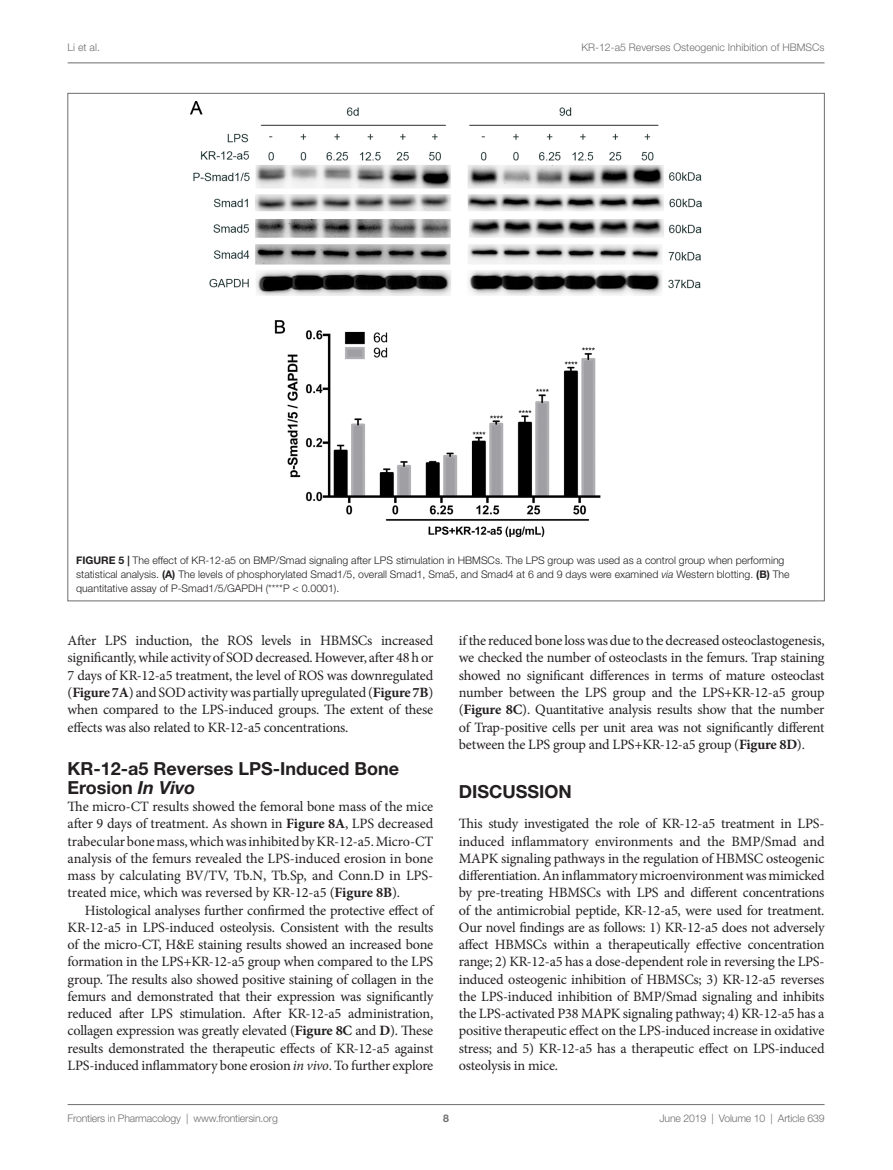
<style>
.page{position:relative;width:893px;height:1170px;background:#fff}
.page>*{position:absolute;margin:0;border:0;box-sizing:border-box;transform-origin:0 0}
._2{font:700 18px/18.8px "Helvetica Neue LT Std";color:#231f20}
._1{font:700 18px "Helvetica Neue LT Std";color:#231f20}
.T1{font:14.25px/17.2px "Minion Pro";letter-spacing:-.015em;color:#231f20;text-align:justify}
.T{font:14.25px/17.2px "Minion Pro";letter-spacing:-.015em;color:#231f20;text-align:justify}
.FC{font:300 10.5px/14.2px "Helvetica Neue LT Std";color:#231f20}
.t1{font:300 10.5px "Helvetica Neue LT Std";letter-spacing:-.015em;color:#6c6d70}
.t2{font:700 10.5px "Helvetica Neue LT Std";color:#6c6d70}
.s1{font-weight:700}
.s2{font-style:italic}
</style>
<div class="page">
<hr style="left:68px;top:63px;width:756px;height:1px;background:#6c6d70">
<hr style="left:68px;top:1104px;width:756px;height:1px;background:#6c6d70">
<img style="left:191px;top:102px;width:510px;height:435px">
<p class="t1" style="left:68px;top:41px;width:34px">Li et al.</p>
<p class="t1" style="left:581px;top:41px;width:245px">KR-12-a5 Reverses Osteogenic Inhibition of HBMSCs</p>
<p class="FC" style="left:76px;top:553px;width:715px"><span class="s1">FIGURE 5 |</span> The effect of KR-12-a5 on BMP/Smad signaling after LPS stimulation in HBMSCs. The LPS group was used as a control group when performing statistical analysis. <span class="s1">(A)</span> The levels of phosphorylated Smad1/5, overall Smad1, Sma5, and Smad4 at 6 and 9 days were examined <span class="s2">via</span> Western blotting. <span class="s1">(B)</span> The quantitative assay of P-Smad1/5/GAPDH (****P &lt; 0.0001).</p>
<p class="T1" style="left:68px;top:632px;width:367px">After LPS induction, the ROS levels in HBMSCs increased significantly, while activity of SOD decreased. However, after 48 h or 7 days of KR-12-a5 treatment, the level of ROS was downregulated (<span class="s1">Figure 7A</span>) and SOD activity was partially upregulated (<span class="s1">Figure 7B</span>) when compared to the LPS-induced groups. The extent of these effects was also related to KR-12-a5 concentrations.</p>
<p class="_2" style="left:68px;top:758px;width:333px">KR-12-a5 Reverses LPS-Induced Bone<br>Erosion <span class="s2">In Vivo</span></p>
<p class="T1" style="left:68px;top:797px;width:367px">The micro-CT results showed the femoral bone mass of the mice after 9 days of treatment. As shown in <span class="s1">Figure 8A</span>, LPS decreased trabecular bone mass, which was inhibited by KR-12-a5. Micro-CT analysis of the femurs revealed the LPS-induced erosion in bone mass by calculating BV/TV, Tb.N, Tb.Sp, and Conn.D in LPS&shy;treated mice, which was reversed by KR-12-a5 (<span class="s1">Figure 8B</span>).</p>
<p class="T" style="left:68px;top:901px;width:367px;text-indent:17px">Histological analyses further confirmed the protective effect of KR-12-a5 in LPS-induced osteolysis. Consistent with the results of the micro-CT, H&amp;E staining results showed an increased bone formation in the LPS+KR-12-a5 group when compared to the LPS group. The results also showed positive staining of collagen in the femurs and demonstrated that their expression was significantly reduced after LPS stimulation. After KR-12-a5 administration, collagen expression was greatly elevated (<span class="s1">Figure 8C</span> and <span class="s1">D</span>). These results demonstrated the therapeutic effects of KR-12-a5 against LPS-induced inflammatory bone erosion <span class="s2">in vivo</span>. To further explore</p>
<p class="T" style="left:459px;top:632px;width:367px">if the reduced bone loss was due to the decreased osteoclastogenesis, we checked the number of osteoclasts in the femurs. Trap staining showed no significant differences in terms of mature osteoclast number between the LPS group and the LPS+KR-12-a5 group (<span class="s1">Figure 8C</span>). Quantitative analysis results show that the number of Trap-positive cells per unit area was not significantly different between the LPS group and LPS+KR-12-a5 group (<span class="s1">Figure 8D</span>).</p>
<p class="_1" style="left:459px;top:780px;width:115px">DISCUSSION</p>
<p class="T1" style="left:459px;top:815px;width:367px">This study investigated the role of KR-12-a5 treatment in LPS&shy;induced inflammatory environments and the BMP/Smad and MAPK signaling pathways in the regulation of HBMSC osteogenic differentiation. An inflammatory microenvironment was mimicked by pre-treating HBMSCs with LPS and different concentrations of the antimicrobial peptide, KR-12-a5, were used for treatment.<br>Our novel findings are as follows: 1) KR-12-a5 does not adversely affect HBMSCs within a therapeutically effective concentration range; 2) KR-12-a5 has a dose-dependent role in reversing the LPS&shy;induced osteogenic inhibition of HBMSCs; 3) KR-12-a5 reverses the LPS-induced inhibition of BMP/Smad signaling and inhibits the LPS-activated P38 MAPK signaling pathway; 4) KR-12-a5 has a positive therapeutic effect on the LPS-induced increase in oxidative stress; and 5) KR-12-a5 has a therapeutic effect on LPS-induced osteolysis in mice.</p>
<p class="t1" style="left:68px;top:1111px;width:212px">Frontiers in Pharmacology | www.frontiersin.org</p>
<p class="t2" style="left:443px;top:1111px;width:7px">8</p>
<p class="t1" style="left:659px;top:1111px;width:166px">June 2019 | Volume 10 | Article 639</p>
</div>
